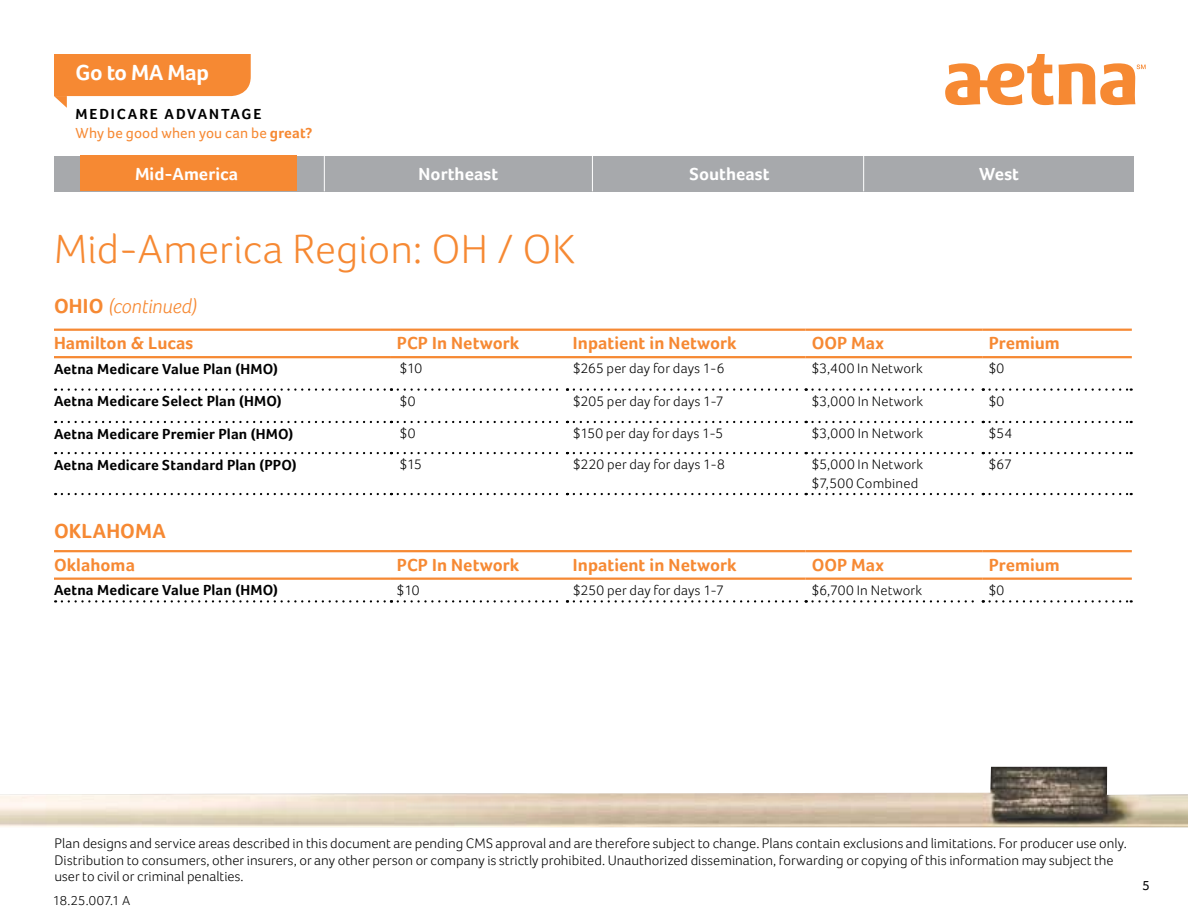
<style>
.page{position:relative;width:1188px;height:918px;background:#fff}
.page>*{position:absolute;margin:0;border:0;box-sizing:border-box;transform-origin:0 0}
.t1{font:300 42px "Foco";letter-spacing:.005em;color:#f68933}
.t2{font:700 22.5px "Foco";letter-spacing:-.02em;color:#fff}
.t3{font:700 21px "Foco";color:#f68933}
.t4{font:italic 300 21px "Foco";letter-spacing:-.005em;color:#f68933}
.t5{font:700 18px "Foco";letter-spacing:.005em;color:#f68933}
.t6{font:700 18px "Foco";letter-spacing:.005em;color:#fff}
.t7{font:700 15px "Foco";letter-spacing:.01em;color:#000}
.t8{font:15px "Foco";letter-spacing:.01em;color:#f68933}
.t9{font:700 15px "Foco";letter-spacing:.13em;color:#000}
.t10{font:300 14.25px/16.5px "Foco";letter-spacing:.005em;color:#000}
.t11{font:300 13.5px "Foco";letter-spacing:.005em;color:#000}
.t12{font:13.5px "Foco";color:#000}
.s1{font-weight:700}
</style>
<div class="page">
<svg style="left:62px;top:388px;width:330px;height:3px"></svg>
<svg style="left:398px;top:388px;width:170px;height:3px"></svg>
<svg style="left:574px;top:388px;width:410px;height:3px"></svg>
<svg style="left:990px;top:388px;width:142px;height:3px"></svg>
<svg style="left:62px;top:421px;width:330px;height:2px"></svg>
<svg style="left:398px;top:421px;width:170px;height:2px"></svg>
<svg style="left:574px;top:421px;width:410px;height:2px"></svg>
<svg style="left:990px;top:421px;width:142px;height:2px"></svg>
<svg style="left:990px;top:452px;width:142px;height:2px"></svg>
<svg style="left:62px;top:452px;width:330px;height:2px"></svg>
<svg style="left:398px;top:452px;width:170px;height:2px"></svg>
<svg style="left:574px;top:452px;width:410px;height:2px"></svg>
<hr style="left:54px;top:329px;width:337px;height:2px;background:#f68933">
<hr style="left:391px;top:329px;width:176px;height:2px;background:#f68933">
<hr style="left:567px;top:329px;width:239px;height:2px;background:#f68933">
<hr style="left:806px;top:329px;width:177px;height:2px;background:#f68933">
<hr style="left:983px;top:329px;width:149px;height:2px;background:#f68933">
<hr style="left:54px;top:356px;width:337px;height:2px;background:#f68933">
<hr style="left:391px;top:356px;width:176px;height:2px;background:#f68933">
<hr style="left:567px;top:356px;width:239px;height:2px;background:#f68933">
<hr style="left:806px;top:356px;width:177px;height:2px;background:#f68933">
<hr style="left:983px;top:356px;width:149px;height:2px;background:#f68933">
<svg style="left:62px;top:493px;width:330px;height:2px"></svg>
<svg style="left:398px;top:493px;width:170px;height:2px"></svg>
<svg style="left:574px;top:493px;width:410px;height:2px"></svg>
<svg style="left:990px;top:493px;width:142px;height:2px"></svg>
<div style="left:54px;top:156px;width:1080px;height:35px;background:#a7a9ac"></div>
<div style="left:80px;top:156px;width:217px;height:35px;background:#f68933"></div>
<svg style="left:945px;top:54px;width:201px;height:51px"></svg>
<svg style="left:54px;top:54px;width:197px;height:54px"></svg>
<hr style="left:324px;top:156px;width:1px;height:35px;background:#fff">
<hr style="left:592px;top:156px;width:1px;height:35px;background:#fff">
<hr style="left:863px;top:156px;width:1px;height:35px;background:#fff">
<img style="left:0;top:767px;width:1188px;height:60px">
<svg style="left:62px;top:600px;width:330px;height:3px"></svg>
<svg style="left:398px;top:600px;width:170px;height:3px"></svg>
<svg style="left:574px;top:600px;width:410px;height:3px"></svg>
<svg style="left:990px;top:600px;width:142px;height:3px"></svg>
<hr style="left:54px;top:550px;width:337px;height:2px;background:#f68933">
<hr style="left:391px;top:550px;width:176px;height:2px;background:#f68933">
<hr style="left:567px;top:550px;width:239px;height:2px;background:#f68933">
<hr style="left:806px;top:550px;width:177px;height:2px;background:#f68933">
<hr style="left:983px;top:550px;width:149px;height:2px;background:#f68933">
<hr style="left:54px;top:578px;width:337px;height:2px;background:#f68933">
<hr style="left:391px;top:578px;width:176px;height:2px;background:#f68933">
<hr style="left:567px;top:578px;width:239px;height:2px;background:#f68933">
<hr style="left:806px;top:578px;width:177px;height:2px;background:#f68933">
<hr style="left:983px;top:578px;width:149px;height:2px;background:#f68933">
<h2 class="t2" style="left:76px;top:59px;width:135px">Go to MA Map</h2>
<p class="t9" style="left:76px;top:105px;width:187px">Medicare Advantag e</p>
<p class="t8" style="left:76px;top:124px;width:238px">Why be good when you can be <span class="s1">great?</span></p>
<p class="t6" style="left:135px;top:163px;width:105px">Mid-America</p>
<p class="t6" style="left:419px;top:163px;width:81px">Northeast</p>
<p class="t6" style="left:690px;top:163px;width:82px">Southeast</p>
<p class="t6" style="left:979px;top:163px;width:41px">West</p>
<h1 class="t1" style="left:54px;top:225px;width:522px">Mid-America Region: OH / OK</h1>
<h3 class="t3" style="left:54px;top:294px;width:27px">Ohio</h3>
<h3 class="t4" style="left:108px;top:294px;width:90px">(continued)</h3>
<p class="t5" style="left:54px;top:333px;width:141px">Hamilton &amp; Lucas</p>
<p class="t5" style="left:397px;top:333px;width:124px">PCP In Network</p>
<p class="t5" style="left:573px;top:333px;width:165px">Inpatient in Network</p>
<p class="t5" style="left:812px;top:333px;width:74px">OOP Max</p>
<p class="t5" style="left:989px;top:333px;width:73px">Premium</p>
<p class="t7" style="left:54px;top:360px;width:226px">Aetna Medicare Value Plan (HMO)</p>
<p class="t10" style="left:400px;top:360px;width:24px">$10</p>
<p class="t10" style="left:573px;top:360px;width:153px">$265 per day for days 1-6</p>
<p class="t10" style="left:812px;top:360px;width:113px">$3,400 In Network</p>
<p class="t10" style="left:989px;top:360px;width:17px">$0</p>
<p class="t7" style="left:54px;top:392px;width:229px">Aetna Medicare Select Plan (HMO)</p>
<p class="t10" style="left:400px;top:393px;width:17px">$0</p>
<p class="t10" style="left:573px;top:393px;width:152px">$205 per day for days 1-7</p>
<p class="t10" style="left:812px;top:393px;width:113px">$3,000 In Network</p>
<p class="t10" style="left:989px;top:393px;width:17px">$0</p>
<p class="t7" style="left:54px;top:425px;width:241px">Aetna Medicare Premier Plan (HMO)</p>
<p class="t10" style="left:400px;top:425px;width:17px">$0</p>
<p class="t10" style="left:573px;top:425px;width:152px">$150 per day for days 1-5</p>
<p class="t10" style="left:812px;top:425px;width:113px">$3,000 In Network</p>
<p class="t10" style="left:989px;top:425px;width:25px">$54</p>
<p class="t7" style="left:54px;top:456px;width:244px">Aetna Medicare Standard Plan (PPO)</p>
<p class="t10" style="left:400px;top:456px;width:24px">$15</p>
<p class="t10" style="left:573px;top:456px;width:153px">$220 per day for days 1-8</p>
<p class="t10" style="left:812px;top:455px;width:113px;line-height:18.8px">$5,000 In Network $7,500 Combined</p>
<p class="t10" style="left:989px;top:456px;width:24px">$67</p>
<h3 class="t3" style="left:54px;top:518px;width:43px">Oklahoma</h3>
<p class="t5" style="left:54px;top:554px;width:82px">Oklahoma</p>
<p class="t5" style="left:397px;top:554px;width:124px">PCP In Network</p>
<p class="t5" style="left:573px;top:554px;width:165px">Inpatient in Network</p>
<p class="t5" style="left:812px;top:554px;width:74px">OOP Max</p>
<p class="t5" style="left:989px;top:554px;width:73px">Premium</p>
<p class="t7" style="left:54px;top:582px;width:226px">Aetna Medicare Value Plan (HMO)</p>
<p class="t10" style="left:397px;top:582px;width:24px">$10</p>
<p class="t10" style="left:573px;top:582px;width:152px">$250 per day for days 1-7</p>
<p class="t10" style="left:812px;top:582px;width:112px">$6,700 In Network</p>
<p class="t10" style="left:989px;top:582px;width:17px">$0</p>
<p class="t10" style="left:54px;top:835px;width:1074px">Plan designs and service areas described in this document are pending CMS approval and are therefore subject to change. Plans contain exclusions and limitations. For producer use only.<br>Distribution to consumers, other insurers, or any other person or company is strictly prohibited. Unauthorized dissemination, forwarding or copying of this information may subject the user to civil or criminal penalties.</p>
<p class="t11" style="left:53px;top:892px;width:79px">18.25.007.1 A</p>
<p class="t12" style="left:1143px;top:878px;width:9px">5</p>
</div>
